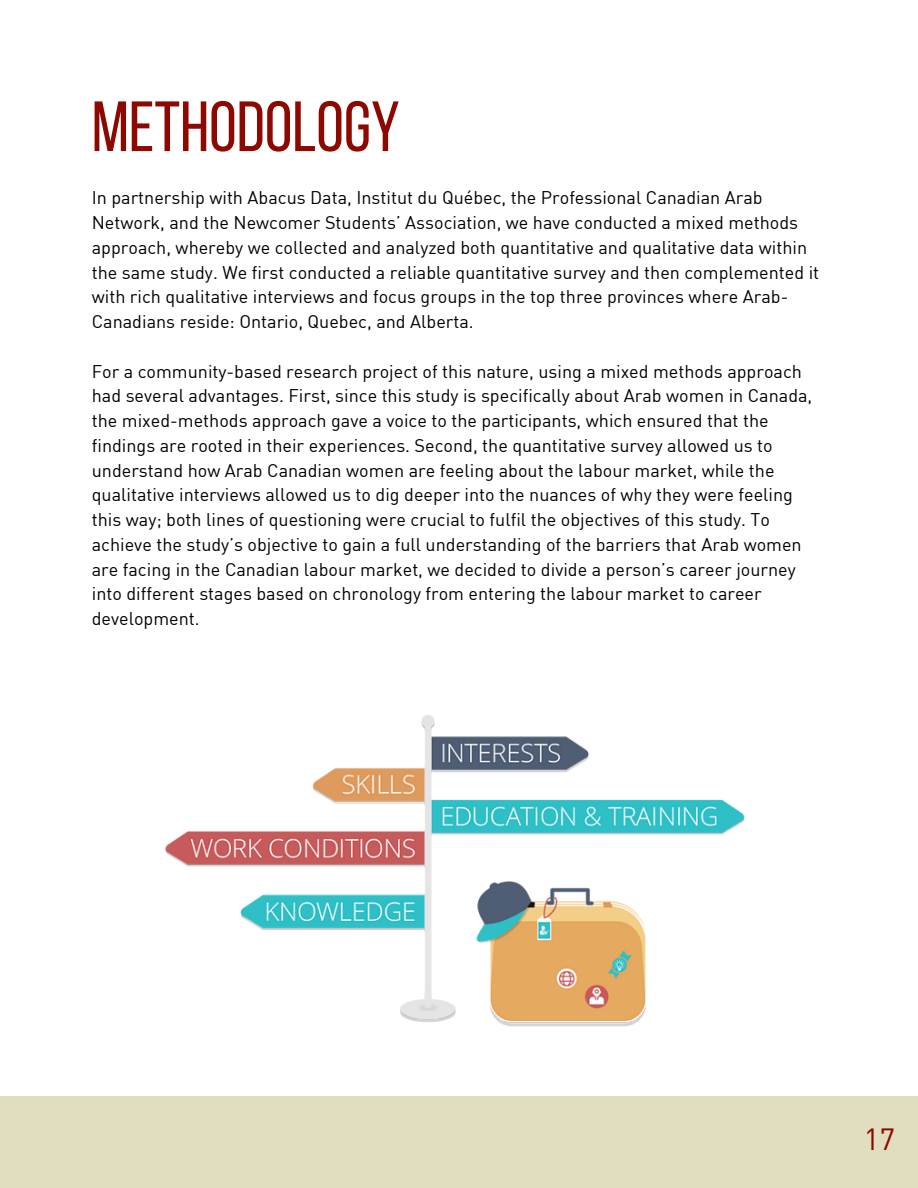
<style>
.page{position:relative;width:918px;height:1188px;background:#fff}
.page>*{position:absolute;margin:0;border:0;box-sizing:border-box;transform-origin:0 0}
.t1{font:70.95px "Bebas Neue";color:#8d0801}
.t2{font:30px "DIN";color:#8d0801}
.t3{font:18px/24.8px "DIN";color:#000}
</style>
<div class="page">
<div style="left:0;top:1096px;width:918px;height:92px;background:#e1ddbf"></div>
<img style="left:165px;top:715px;width:580px;height:312px">
<h1 class="t1" style="left:92px;top:98px;width:310px">METHODOLOGY</h1>
<p class="t3" style="left:92px;top:185px;width:729px">In partnership with Abacus Data, Institut du Québec, the Professional Canadian Arab Network, and the Newcomer Students’ Association, we have conducted a mixed methods approach, whereby we collected and analyzed both quantitative and qualitative data within the same study. We first conducted a reliable quantitative survey and then complemented it with rich qualitative interviews and focus groups in the top three provinces where Arab-Canadians reside: Ontario, Quebec, and Alberta.</p>
<p class="t3" style="left:92px;top:358px;width:722px">For a community-based research project of this nature, using a mixed methods approach had several advantages. First, since this study is specifically about Arab women in Canada, the mixed-methods approach gave a voice to the participants, which ensured that the findings are rooted in their experiences. Second, the quantitative survey allowed us to understand how Arab Canadian women are feeling about the labour market, while the qualitative interviews allowed us to dig deeper into the nuances of why they were feeling this way; both lines of questioning were crucial to fulfil the objectives of this study. To achieve the study’s objective to gain a full understanding of the barriers that Arab women are facing in the Canadian labour market, we decided to divide a person’s career journey into different stages based on chronology from entering the labour market to career development.</p>
<h2 class="t2" style="left:864px;top:1120px;width:33px">17</h2>
</div>
